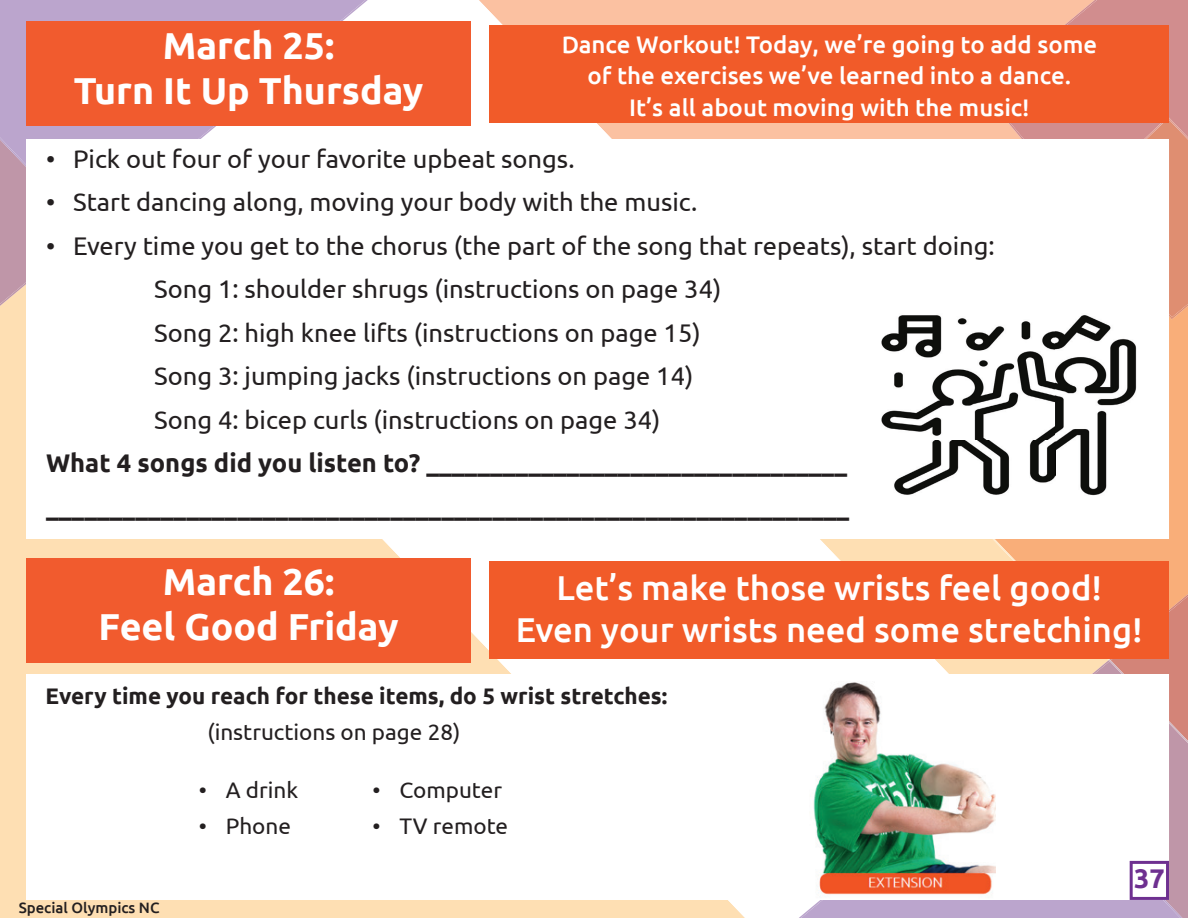
<style>
.page{position:relative;width:1188px;height:918px;background:#fff}
.page>*{position:absolute;margin:0;border:0;box-sizing:border-box;transform-origin:0 0}
.t1{font:700 37.5px/45px "Ubuntu";color:#fff;text-align:center}
.t2{font:500 34.5px/42px "Ubuntu";color:#fff;text-align:center}
.t3{font:700 27px "Ubuntu";color:#6e3090}
.t4{font:25.5px/43.5px "Ubuntu";color:#231f20}
.t5{font:700 25.5px/43.5px "Ubuntu";color:#231f20}
.t6{font:500 24px/31.5px "Ubuntu";color:#fff;text-align:center}
.t7{font:22.5px "Ubuntu";color:#231f20}
.t8{font:700 22.5px "Ubuntu";color:#231f20}
.t9{font:500 15px "Ubuntu";color:#231f20}
</style>
<div class="page">
<div style="left:0;top:306px;width:382px;height:612px;background:#fedfb3"></div>
<svg style="left:382px;top:539px;width:365px;height:379px"></svg>
<div style="left:0;top:0;width:198px;height:139px;background:#bba5cd"></div>
<svg style="left:198px;top:0;width:170px;height:139px"></svg>
<svg style="left:0;top:137px;width:26px;height:169px"></svg>
<div style="left:612px;top:0;width:371px;height:139px;background:#fbc1a1"></div>
<div style="left:1169px;top:319px;width:19px;height:220px;background:#f9ae79"></div>
<svg style="left:983px;top:0;width:205px;height:319px"></svg>
<svg style="left:479px;top:0;width:133px;height:139px"></svg>
<svg style="left:799px;top:539px;width:389px;height:379px"></svg>
<div style="left:26px;top:140px;width:1143px;height:399px;background:#fff"></div>
<div style="left:26px;top:22px;width:445px;height:104px;background:#f15b2e"></div>
<div style="left:490px;top:25px;width:679px;height:98px;background:#f15b29"></div>
<div style="left:26px;top:558px;width:445px;height:105px;background:#f15b2e"></div>
<div style="left:490px;top:562px;width:679px;height:97px;background:#f15b29"></div>
<div style="left:26px;top:674px;width:1143px;height:226px;background:#fff"></div>
<div style="left:1130px;top:861px;width:39px;height:39px;background:#fff;border:3px solid #6e3090"></div>
<div style="left:1134px;top:867px;width:32px;height:28px;background:#fff"></div>
<img style="left:813px;top:682px;width:182px;height:213px">
<img style="left:881px;top:315px;width:256px;height:181px">
<h1 class="t1" style="left:74px;top:23px;width:351px">March 25:<br>Turn It Up Thursday</h1>
<p class="t6" style="left:562px;top:28px;width:537px">Dance Workout! Today, we’re going to add some of the exercises we’ve learned into a dance.<br>It’s all about moving with the music!</p>
<p class="t4" style="left:46px;top:136px;width:530px">• Pick out four of your favorite upbeat songs.</p>
<p class="t4" style="left:46px;top:180px;width:653px">• Start dancing along, moving your body with the music.</p>
<p class="t4" style="left:154px;top:223px;width:842px;text-indent:-108px">• Every time you get to the chorus (the part of the song that repeats), start doing:<br>Song 1: shoulder shrugs (instructions on page 34)<br>Song 2: high knee lifts (instructions on page 15)<br>Song 3: jumping jacks (instructions on page 14)<br>Song 4: bicep curls (instructions on page 34)</p>
<p class="t5" style="left:46px;top:441px;width:805px">What 4 songs did you listen to? _________________________________ _______________________________________________________________</p>
<h1 class="t1" style="left:99px;top:559px;width:302px">March 26:<br>Feel Good Friday</h1>
<h2 class="t2" style="left:516px;top:566px;width:628px">Let’s make those wrists feel good!<br>Even your wrists need some stretching!</h2>
<p class="t8" style="left:45px;top:683px;width:624px">Every time you reach for these items, do 5 wrist stretches:</p>
<p class="t7" style="left:207px;top:719px;width:255px">(instructions on page 28)</p>
<p class="t7" style="left:373px;top:777px;width:131px">• Computer</p>
<p class="t7" style="left:373px;top:813px;width:137px">• TV remote</p>
<p class="t7" style="left:199px;top:777px;width:101px">• A drink</p>
<p class="t7" style="left:199px;top:813px;width:94px">• Phone</p>
<p class="t9" style="left:19px;top:898px;width:142px">Special Olympics NC</p>
<p class="t3" style="left:1134px;top:862px;width:32px">37</p>
</div>
